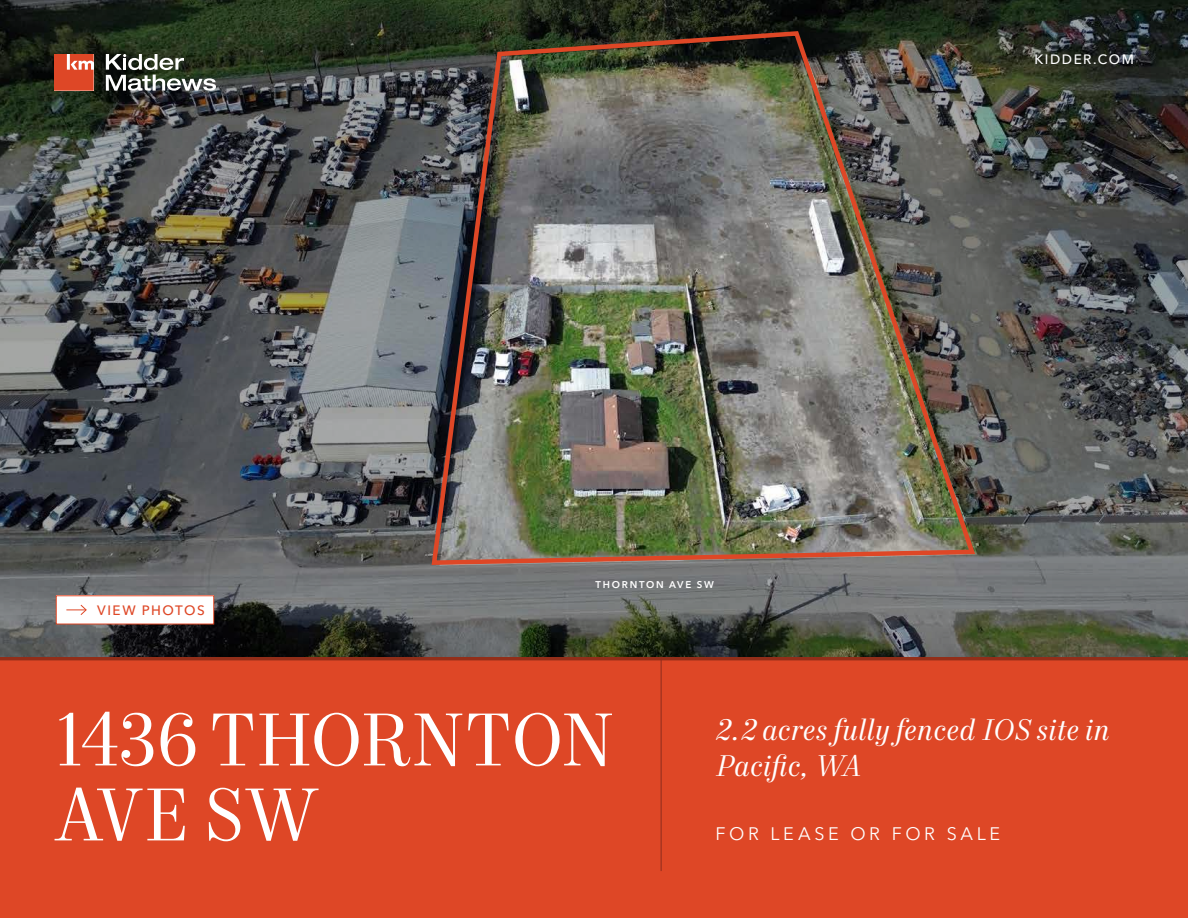
<style>
.page{position:relative;width:1188px;height:918px;background:#fff}
.page>*{position:absolute;margin:0;border:0;box-sizing:border-box;transform-origin:0 0}
.t1{font:75px/75px "Mort Modern 08";letter-spacing:-.01em;color:#fff}
.t2{font:italic 30px/36px "Mort Modern 08";letter-spacing:.005em;color:#fff}
.t3{font:18px "Avenir Next LT Pro";letter-spacing:.2em;color:#fff}
.t4{font:500 13.5px "Avenir Next LT Pro";letter-spacing:.11em;color:#de4726}
.t5{font:500 13.5px "Avenir Next LT Pro";letter-spacing:.11em;color:#fff}
.t6{font:600 9.75px "Avenir Next LT Pro";letter-spacing:.175em;color:#fff}
</style>
<div class="page">
<div style="left:0;top:657px;width:1188px;height:261px;background:#de4726"></div>
<img style="left:0;top:0;width:1188px;height:660px">
<img style="left:429px;top:29px;width:549px;height:538px">
<hr style="left:661px;top:657px;width:1px;height:214px;background:#8e2c1d">
<div style="left:56px;top:596px;width:158px;height:28px;background:#fff"></div>
<svg style="left:66px;top:604px;width:21px;height:11px"></svg>
<svg style="left:106px;top:54px;width:110px;height:37px"></svg>
<svg style="left:54px;top:54px;width:40px;height:37px"></svg>
<p class="t4" style="left:97px;top:602px;width:109px">VIEW PHOTOS</p>
<p class="t6" style="left:596px;top:579px;width:120px">THORNTON AVE SW</p>
<p class="t5" style="left:1034px;top:51px;width:101px">KIDDER.COM</p>
<h1 class="t1" style="left:56px;top:707px;width:560px">1436 THORNTON<br>AVE SW</h1>
<p class="t2" style="left:716px;top:714px;width:396px">2.2 acres fully fenced IOS site in<br>Pacific, WA</p>
<p class="t3" style="left:716px;top:823px;width:286px">FOR LEASE OR FOR SALE</p>
</div>
